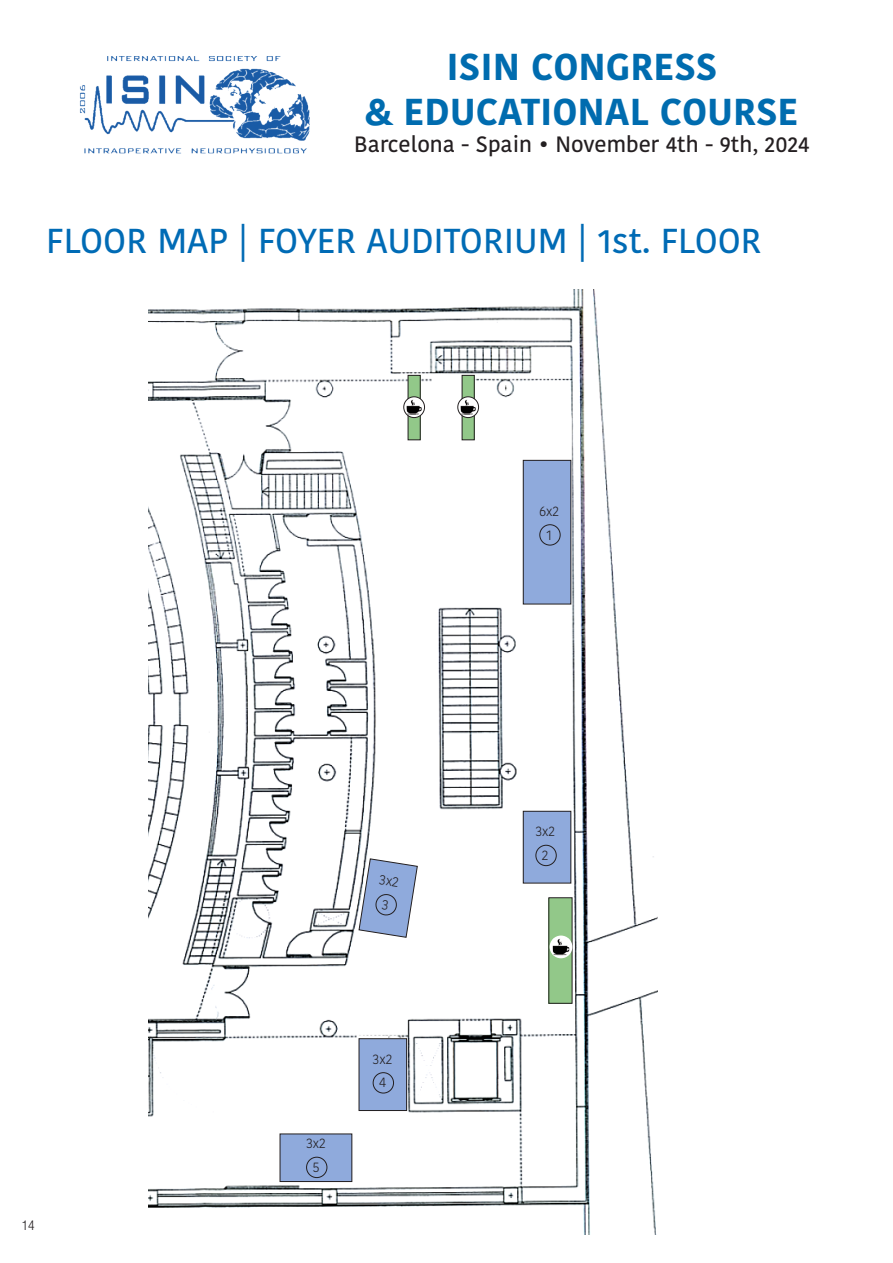
<style>
.page{position:relative;width:893px;height:1263px;background:#fff}
.page>*{position:absolute;margin:0;border:0;box-sizing:border-box;transform-origin:0 0}
.t1{font:700 37.35px/44.8px "Kohinoor Telugu";color:#006caf;text-align:center}
.t2{font:500 34.5px "Kohinoor Telugu";color:#006bb5}
.t3{font:500 22.2px "Kohinoor Telugu";color:#241f21}
.t4{font:300 13.65px "Kohinoor Devanagari";color:#231f20}
.t5{font:300 condensed 13.5px "Helvetica Neue LT Com";color:#231f20}
</style>
<div class="page">
<img style="left:79px;top:56px;width:231px;height:98px">
<img style="left:149px;top:289px;width:508px;height:945px">
<div style="left:462px;top:375px;width:12px;height:65px;background:#92c889"></div>
<div style="left:462px;top:375px;width:13px;height:65px;border:1px solid #231f20"></div>
<div style="left:408px;top:375px;width:12px;height:65px;background:#92c889"></div>
<svg style="left:458px;top:397px;width:21px;height:21px"></svg>
<img style="left:461px;top:400px;width:15px;height:15px">
<div style="left:458px;top:397px;width:21px;height:21px;border:1px solid #231f20;border-radius:50%"></div>
<svg style="left:404px;top:397px;width:21px;height:21px"></svg>
<img style="left:407px;top:400px;width:15px;height:15px">
<div style="left:404px;top:397px;width:21px;height:21px;border:1px solid #231f20;border-radius:50%"></div>
<div style="left:523px;top:460px;width:48px;height:144px;background:#8faadc"></div>
<div style="left:523px;top:460px;width:48px;height:144px;border:1px solid #231f20"></div>
<div style="left:540px;top:524px;width:20px;height:21px;border:1px solid #231f20;border-radius:50%"></div>
<div style="left:359px;top:1039px;width:48px;height:71px;background:#8faadc"></div>
<div style="left:359px;top:1038px;width:48px;height:73px;border:1px solid #231f20"></div>
<div style="left:373px;top:1072px;width:21px;height:21px;border:1px solid #231f20;border-radius:50%"></div>
<div style="left:280px;top:1134px;width:72px;height:47px;background:#8faadc"></div>
<div style="left:280px;top:1134px;width:72px;height:48px;border:1px solid #231f20"></div>
<div style="left:306px;top:1157px;width:21px;height:21px;border:1px solid #231f20;border-radius:50%"></div>
<div style="left:549px;top:898px;width:23px;height:105px;background:#92c889"></div>
<svg style="left:550px;top:935px;width:22px;height:23px"></svg>
<img style="left:553px;top:939px;width:16px;height:16px">
<div style="left:523px;top:811px;width:48px;height:72px;background:#8faadc"></div>
<div style="left:523px;top:811px;width:48px;height:72px;border:1px solid #231f20"></div>
<div style="left:536px;top:845px;width:20px;height:21px;border:1px solid #231f20;border-radius:50%"></div>
<svg style="left:359px;top:858px;width:59px;height:80px"></svg>
<h1 class="t1" style="left:365px;top:45px;width:435px">ISIN CONGRESS<br>&amp; EDUCATIONAL COURSE</h1>
<p class="t3" style="left:354px;top:131px;width:457px">Barcelona - Spain • November 4th - 9th, 2024</p>
<p class="t2" style="left:46px;top:221px;width:717px">FLOOR MAP | FOYER AUDITORIUM | 1st. FLOOR</p>
<p class="t4" style="left:539px;top:503px;width:22px">6x2</p>
<p class="t4" style="left:546px;top:527px;width:7px">1</p>
<p class="t5" style="left:22px;top:1217px;width:14px">14</p>
<p class="t4" style="left:306px;top:1135px;width:21px">3x2</p>
<p class="t4" style="left:312px;top:1159px;width:9px">5</p>
<p class="t4" style="left:373px;top:1051px;width:21px">3x2</p>
<p class="t4" style="left:379px;top:1075px;width:8px">4</p>
<p class="t4" style="left:535px;top:823px;width:21px">3x2</p>
<p class="t4" style="left:542px;top:847px;width:8px">2</p>
</div>
